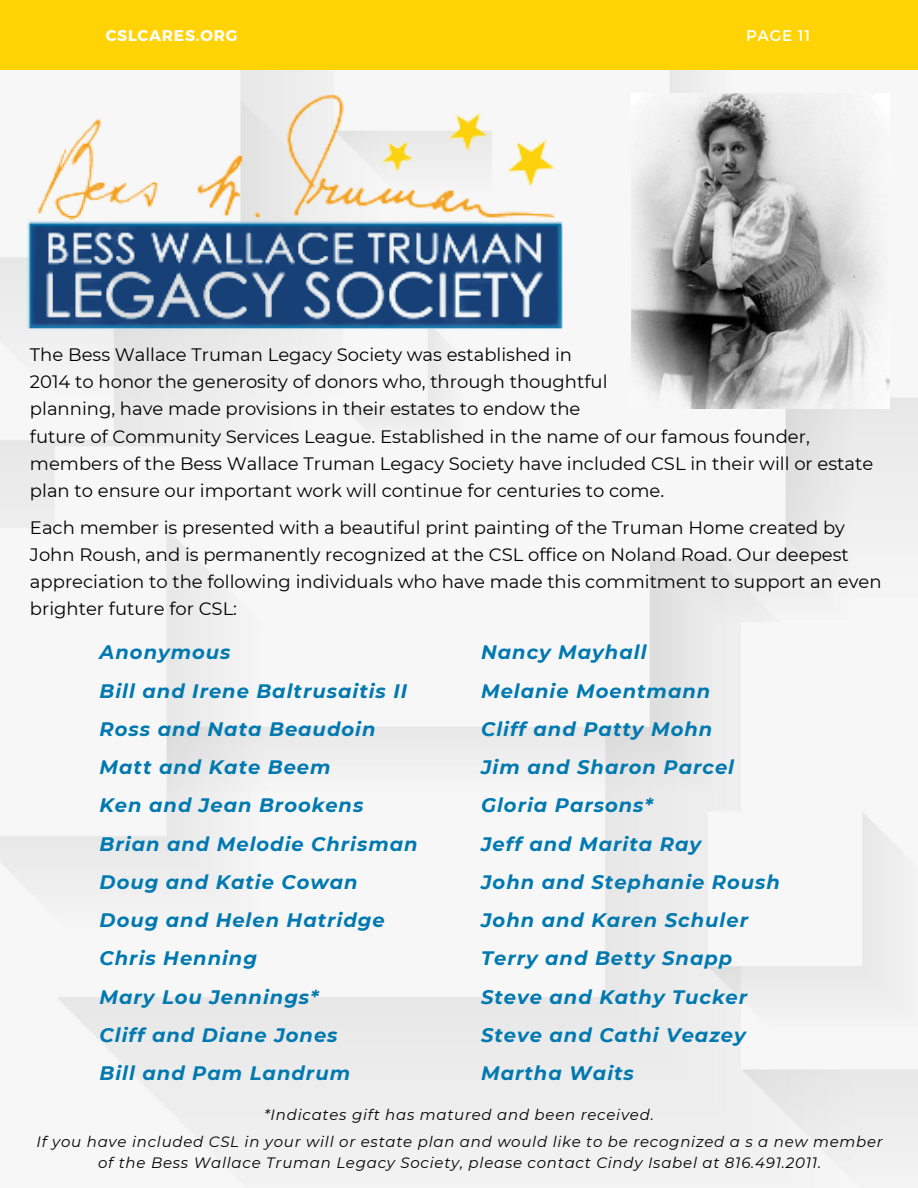
<style>
.page{position:relative;width:918px;height:1188px;background:#fff}
.page>*{position:absolute;margin:0;border:0;box-sizing:border-box;transform-origin:0 0}
.t1{font:italic 700 19.5px/38.2px "Montserrat";letter-spacing:.05em;color:#0079b0}
.t2{font:18px/27px "Montserrat";color:#000}
.t3{font:700 15.6px "Montserrat";letter-spacing:.05em;color:#fff}
.t4{font:15.6px "Montserrat";letter-spacing:.05em;color:#fff}
.t5{font:italic 15px/20.2px "Montserrat";letter-spacing:.05em;color:#000;text-align:center}
</style>
<div class="page">
<div style="left:0;top:0;width:918px;height:70px;background:#ffd304"></div>
<img style="left:631px;top:93px;width:258px;height:315px">
<img style="left:8px;top:92px;width:584px;height:255px">
<p class="t3" style="left:106px;top:25px;width:133px">CSLCARES.ORG</p>
<p class="t4" style="left:746px;top:25px;width:66px">PAGE 11</p>
<p class="t2" style="left:30px;top:341px;width:579px">The Bess Wallace Truman Legacy Society was established in<br>2014 to honor the generosity of donors who, through thoughtful planning, have made provisions in their estates to endow the</p>
<p class="t2" style="left:30px;top:423px;width:845px">future of Community Services League. Established in the name of our famous founder, members of the Bess Wallace Truman Legacy Society have included CSL in their will or estate plan to ensure our important work will continue for centuries to come.</p>
<p class="t2" style="left:30px;top:514px;width:853px">Each member is presented with a beautiful print painting of the Truman Home created by John Roush, and is permanently recognized at the CSL office on Noland Road. Our deepest appreciation to the following individuals who have made this commitment to support an even brighter future for CSL:</p>
<p class="t1" style="left:481px;top:633px;width:301px">Nancy Mayhall<br>Melanie Moentmann<br>Cliff and Patty Mohn<br>Jim and Sharon Parcel<br>Gloria Parsons*<br>Jeff and Marita Ray<br>John and Stephanie Roush<br>John and Karen Schuler<br>Terry and Betty Snapp<br>Steve and Kathy Tucker<br>Steve and Cathi Veazey<br>Martha Waits</p>
<p class="t5" style="left:264px;top:1105px;width:391px">*Indicates gift has matured and been received.</p>
<p class="t1" style="left:100px;top:633px;width:320px">Anonymous<br>Bill and Irene Baltrusaitis II<br>Ross and Nata Beaudoin<br>Matt and Kate Beem<br>Ken and Jean Brookens<br>Brian and Melodie Chrisman<br>Doug and Katie Cowan<br>Doug and Helen Hatridge<br>Chris Henning<br>Mary Lou Jennings*<br>Cliff and Diane Jones<br>Bill and Pam Landrum</p>
<p class="t5" style="left:36px;top:1132px;width:848px">If you have included CSL in your will or estate plan and would like to be recognized a s a new member of the Bess Wallace Truman Legacy Society, please contact Cindy Isabel at 816.491.2011.</p>
</div>
